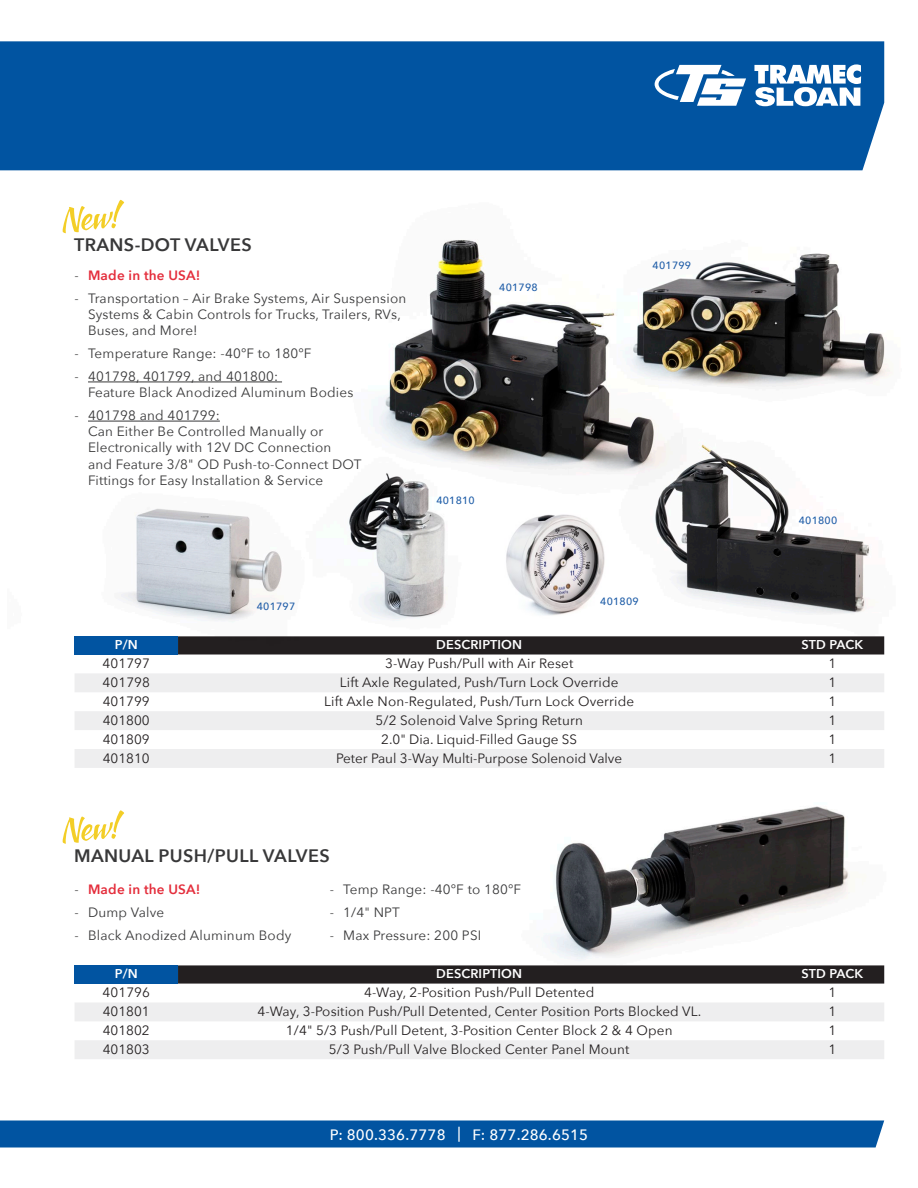
<style>
.page{position:relative;width:918px;height:1188px;background:#fff}
.page>*{position:absolute;margin:0;border:0;box-sizing:border-box;transform-origin:0 0}
.t1{font:600 18px "Avenir Next";letter-spacing:.02em;color:#383839}
.t2{font:500 15px "Avenir Next";letter-spacing:.01em;color:#fff}
.t3{font:13.5px "Avenir Next";letter-spacing:.01em;color:#231f20}
.t4{font:13.5px/16.2px "Avenir Next";letter-spacing:.015em;color:#383839}
.t5{font:600 13.5px "Avenir Next";letter-spacing:.015em;color:#e42e3c}
.t6{font:600 12.75px "Avenir Next";letter-spacing:.01em;color:#fff}
.t7{font:500 10.5px "Avenir Next";letter-spacing:.02em;color:#205ea8}
.s1{font-weight:400;color:#383839}
</style>
<div class="page">
<img style="left:541px;top:806px;width:344px;height:178px">
<img style="left:655px;top:476px;width:230px;height:179px">
<svg style="left:0;top:1120px;width:884px;height:28px;background:#0b5aa4"></svg>
<div style="left:0;top:41px;width:884px;height:129px;background:#0154a1"></div>
<div style="left:647px;top:57px;width:222px;height:57px;background:#0154a1"></div>
<svg style="left:655px;top:65px;width:91px;height:41px"></svg>
<svg style="left:754px;top:64px;width:107px;height:42px"></svg>
<svg style="left:62px;top:200px;width:62px;height:33px"></svg>
<svg style="left:62px;top:810px;width:62px;height:34px"></svg>
<svg style="left:411px;top:636px;width:473px;height:19px;background:#2f2b2c"></svg>
<svg style="left:75px;top:673px;width:809px;height:95px;fill:#eeeeef"></svg>
<div style="left:75px;top:965px;width:103px;height:19px;background:#0154a1"></div>
<svg style="left:178px;top:965px;width:706px;height:19px;background:#2c2829"></svg>
<svg style="left:75px;top:1003px;width:809px;height:56px;fill:#eeeeef"></svg>
<img style="left:411px;top:519px;width:152px;height:135px">
<img style="left:763px;top:253px;width:128px;height:134px">
<img style="left:272px;top:240px;width:491px;height:279px">
<img style="left:74px;top:423px;width:337px;height:269px">
<img style="left:472px;top:491px;width:181px;height:140px">
<hr style="left:88px;top:382px;width:194px;height:1px;background:#383839">
<hr style="left:88px;top:421px;width:132px;height:1px;background:#383839">
<p class="t1" style="left:74px;top:230px;width:179px">TRANS-DOT VALVES</p>
<p class="t5" style="left:75px;top:263px;width:128px"><span class="s1">-</span> Made in the USA!</p>
<p class="t4" style="left:88px;top:289px;width:320px;text-indent:-14px">- Transportation – Air Brake Systems, Air Suspension<br>Systems &amp; Cabin Controls for Trucks, Trailers, RVs,<br>Buses, and More!</p>
<p class="t4" style="left:75px;top:345px;width:238px">- Temperature Range: -40℉ to 180℉</p>
<p class="t4" style="left:88px;top:368px;width:267px;text-indent:-14px">- 401798, 401799, and 401800:<br>Feature Black Anodized Aluminum Bodies</p>
<p class="t4" style="left:88px;top:407px;width:275px;text-indent:-14px">- 401798 and 401799:<br>Can Either Be Controlled Manually or Electronically with 12V DC Connection<br>and Feature 3/8" OD Push-to-Connect DOT Fittings for Easy Installation &amp; Service</p>
<p class="t7" style="left:499px;top:278px;width:40px">401798</p>
<p class="t7" style="left:436px;top:491px;width:40px">401810</p>
<p class="t7" style="left:257px;top:597px;width:40px">401797</p>
<p class="t7" style="left:653px;top:256px;width:40px">401799</p>
<p class="t7" style="left:600px;top:592px;width:40px">401809</p>
<p class="t7" style="left:799px;top:511px;width:40px">401800</p>
<p class="t6" style="left:115px;top:634px;width:24px">P/N</p>
<p class="t6" style="left:436px;top:634px;width:87px">DESCRIPTION</p>
<p class="t6" style="left:802px;top:634px;width:63px">STD PACK</p>
<p class="t3" style="left:102px;top:652px;width:49px">401797</p>
<p class="t3" style="left:385px;top:652px;width:190px">3-Way Push/Pull with Air Reset</p>
<p class="t3" style="left:828px;top:652px;width:9px">1</p>
<p class="t3" style="left:102px;top:671px;width:49px">401798</p>
<p class="t3" style="left:340px;top:671px;width:280px">Lift Axle Regulated, Push/Turn Lock Override</p>
<p class="t3" style="left:828px;top:671px;width:9px">1</p>
<p class="t3" style="left:103px;top:690px;width:48px">401799</p>
<p class="t3" style="left:324px;top:690px;width:312px">Lift Axle Non-Regulated, Push/Turn Lock Override</p>
<p class="t3" style="left:828px;top:690px;width:9px">1</p>
<p class="t3" style="left:103px;top:709px;width:48px">401800</p>
<p class="t3" style="left:376px;top:709px;width:209px">5/2 Solenoid Valve Spring Return</p>
<p class="t3" style="left:828px;top:709px;width:9px">1</p>
<p class="t3" style="left:103px;top:728px;width:48px">401809</p>
<p class="t3" style="left:381px;top:728px;width:197px">2.0" Dia. Liquid-Filled Gauge SS</p>
<p class="t3" style="left:828px;top:728px;width:9px">1</p>
<p class="t3" style="left:103px;top:746px;width:48px">401810</p>
<p class="t3" style="left:336px;top:746px;width:288px">Peter Paul 3-Way Multi-Purpose Solenoid Valve</p>
<p class="t3" style="left:828px;top:746px;width:9px">1</p>
<p class="t1" style="left:74px;top:840px;width:257px">MANUAL PUSH/PULL VALVES</p>
<p class="t5" style="left:75px;top:877px;width:128px"><span class="s1">-</span> Made in the USA!</p>
<p class="t4" style="left:75px;top:903px;width:91px">- Dump Valve</p>
<p class="t4" style="left:75px;top:926px;width:218px">- Black Anodized Aluminum Body</p>
<p class="t4" style="left:330px;top:880px;width:193px">- Temp Range: -40℉ to 180℉</p>
<p class="t4" style="left:330px;top:903px;width:72px">- 1/4" NPT</p>
<p class="t4" style="left:330px;top:926px;width:153px">- Max Pressure: 200 PSI</p>
<p class="t6" style="left:115px;top:963px;width:24px">P/N</p>
<p class="t6" style="left:436px;top:963px;width:87px">DESCRIPTION</p>
<p class="t6" style="left:802px;top:963px;width:63px">STD PACK</p>
<p class="t3" style="left:102px;top:981px;width:49px">401796</p>
<p class="t3" style="left:364px;top:981px;width:232px">4-Way, 2-Position Push/Pull Detented</p>
<p class="t3" style="left:828px;top:981px;width:9px">1</p>
<p class="t3" style="left:103px;top:1000px;width:48px">401801</p>
<p class="t3" style="left:258px;top:1000px;width:445px">4-Way, 3-Position Push/Pull Detented, Center Position Ports Blocked VL.</p>
<p class="t3" style="left:828px;top:1000px;width:9px">1</p>
<p class="t3" style="left:103px;top:1019px;width:48px">401802</p>
<p class="t3" style="left:286px;top:1019px;width:388px">1/4" 5/3 Push/Pull Detent, 3-Position Center Block 2 &amp; 4 Open</p>
<p class="t3" style="left:828px;top:1019px;width:9px">1</p>
<p class="t3" style="left:103px;top:1038px;width:48px">401803</p>
<p class="t3" style="left:329px;top:1038px;width:302px">5/3 Push/Pull Valve Blocked Center Panel Mount</p>
<p class="t3" style="left:828px;top:1038px;width:9px">1</p>
<p class="t2" style="left:330px;top:1122px;width:260px">P: 800.336.7778 | F: 877.286.6515</p>
</div>
